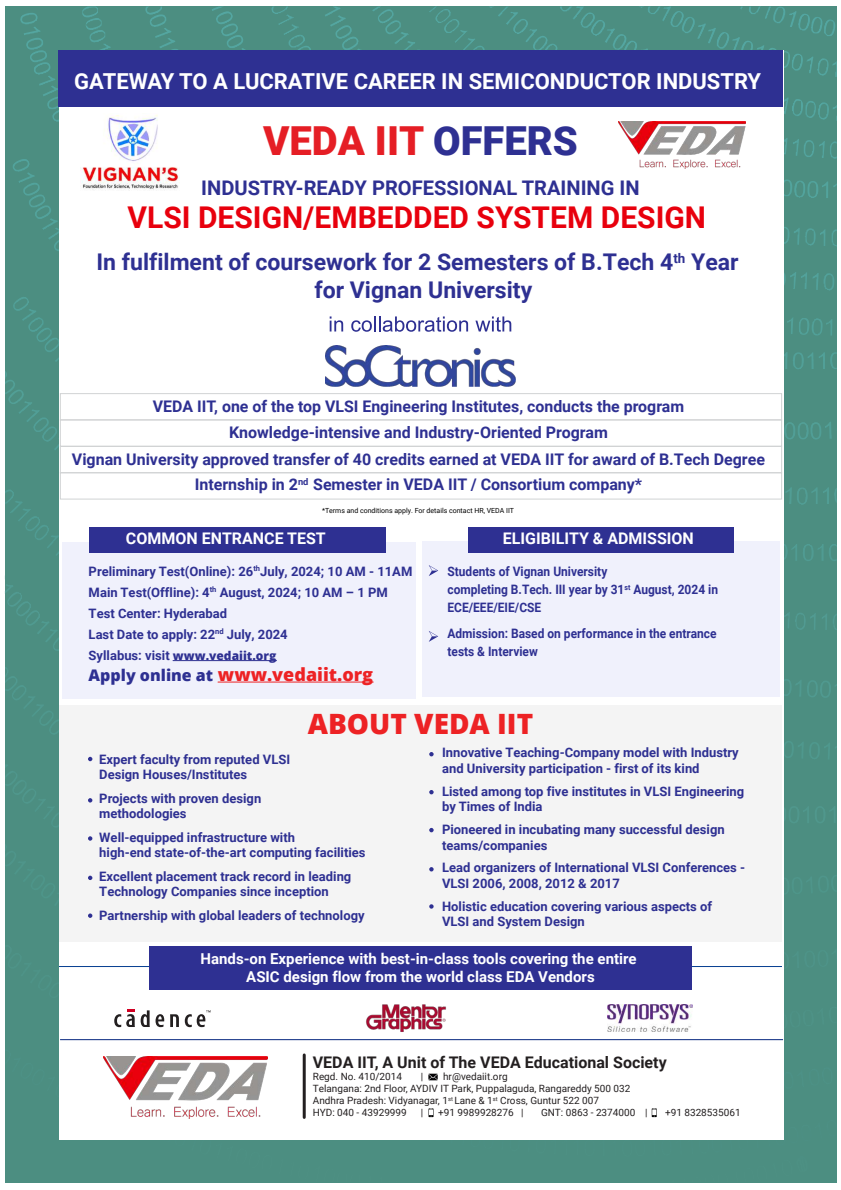
<style>
.page{position:relative;width:841px;height:1190px;background:#fff}
.page>*{position:absolute;margin:0;border:0;box-sizing:border-box;transform-origin:0 0}
.t1{font:900 40px "Roboto";color:#e51e25}
.t2{font:700 30px "Roboto";color:#e8000d}
.t3{font:800 28px "Open Sans";color:#ed2224}
.t4{font:700 23px/27.6px "Roboto";color:#2e3092;text-align:center}
.t5{font:700 22px "Roboto";color:#fff}
.t6{font:700 20.1px "Roboto";color:#2e3092}
.t7{font:800 18px "Open Sans";color:#ed2224}
.t8{font:700 16px "Roboto";color:#2e3092}
.t9{font:700 16px "Roboto";color:#231f20}
.t10{font:700 16px "Roboto";color:#fff}
.t11{font:700 15px/18px "Roboto";color:#fff;text-align:center}
.t12{font:700 13px/15.6px "Roboto";color:#2e3092}
.t13{font:700 13px/18px "Roboto";color:#2e3092;scale:.92 1}
.t14{font:800 12px "Open Sans";color:#2e3092}
.t15{font:10px/12px "Roboto";color:#231f20}
.t16{font:7px "Roboto";color:#000}
.s1{color:#2e3092}
.s2{font-family:"Roboto";font-weight:700;font-size:13px}
.s3{font-size:16px;color:#2e3092}
</style>
<div class="page">
<div style="left:5px;top:7px;width:832px;height:1176px;background:#4c8e81"></div>
<img style="left:212px;top:7px;width:48px;height:43px">
<img style="left:145px;top:7px;width:52px;height:43px">
<img style="left:82px;top:6px;width:38px;height:44px">
<img style="left:20px;top:13px;width:39px;height:83px">
<img style="left:12px;top:159px;width:47px;height:81px">
<img style="left:5px;top:371px;width:54px;height:80px">
<div style="left:5px;top:483px;width:54px;height:82px;background:#4c8e81"></div>
<img style="left:13px;top:297px;width:46px;height:74px">
<img style="left:5px;top:575px;width:54px;height:76px">
<div style="left:5px;top:667px;width:54px;height:68px;background:#4c8e81"></div>
<div style="left:5px;top:764px;width:54px;height:72px;background:#4c8e81"></div>
<div style="left:5px;top:843px;width:54px;height:77px;background:#4c8e81"></div>
<div style="left:5px;top:945px;width:54px;height:66px;background:#4c8e81"></div>
<div style="left:5px;top:1049px;width:54px;height:54px;background:#4c8e81"></div>
<img style="left:271px;top:6px;width:60px;height:44px">
<img style="left:325px;top:7px;width:47px;height:43px">
<img style="left:372px;top:7px;width:57px;height:43px">
<img style="left:429px;top:7px;width:59px;height:43px">
<img style="left:488px;top:7px;width:72px;height:43px">
<img style="left:560px;top:7px;width:77px;height:43px">
<img style="left:638px;top:7px;width:98px;height:42px">
<img style="left:740px;top:7px;width:95px;height:30px">
<div style="left:59px;top:50px;width:724px;height:1090px;background:#fff"></div>
<div style="left:59px;top:705px;width:723px;height:236px;background:#f4f4f4"></div>
<div style="left:59px;top:50px;width:724px;height:56px;background:#2e3092"></div>
<div style="left:423px;top:542px;width:357px;height:155px;background:#f0f1fc"></div>
<div style="left:62px;top:542px;width:354px;height:157px;background:#f0f1fc"></div>
<div style="left:60px;top:393px;width:722px;height:27px;border:1px solid #d1d3d4"></div>
<div style="left:60px;top:419px;width:722px;height:28px;border:1px solid #d1d3d4"></div>
<div style="left:60px;top:446px;width:722px;height:27px;border:1px solid #d1d3d4"></div>
<div style="left:60px;top:472px;width:722px;height:28px;border:1px solid #d1d3d4"></div>
<div style="left:89px;top:527px;width:297px;height:26px;background:#2e3092"></div>
<div style="left:469px;top:527px;width:265px;height:25px;background:#2e3092"></div>
<svg style="left:429px;top:565px;width:9px;height:11px"></svg>
<hr style="left:60px;top:1039px;width:723px;height:1px;background:#06267f">
<svg style="left:429px;top:631px;width:9px;height:11px"></svg>
<img style="left:607px;top:1004px;width:86px;height:28px">
<img style="left:366px;top:1004px;width:80px;height:28px">
<svg style="left:114px;top:1009px;width:21px;height:18px"></svg>
<svg style="left:141px;top:1010px;width:9px;height:17px"></svg>
<svg style="left:156px;top:1014px;width:8px;height:13px"></svg>
<svg style="left:170px;top:1014px;width:9px;height:13px"></svg>
<svg style="left:185px;top:1010px;width:26px;height:17px"></svg>
<hr style="left:59px;top:966px;width:723px;height:1px;background:#063f91">
<div style="left:149px;top:947px;width:543px;height:43px;background:#2e3092"></div>
<svg style="left:88px;top:757px;width:4px;height:4px"></svg>
<svg style="left:429px;top:752px;width:5px;height:4px"></svg>
<svg style="left:429px;top:790px;width:5px;height:4px"></svg>
<svg style="left:429px;top:828px;width:5px;height:4px"></svg>
<svg style="left:429px;top:867px;width:5px;height:5px"></svg>
<svg style="left:429px;top:904px;width:5px;height:5px"></svg>
<svg style="left:88px;top:798px;width:4px;height:5px"></svg>
<svg style="left:88px;top:836px;width:4px;height:5px"></svg>
<svg style="left:88px;top:876px;width:4px;height:4px"></svg>
<svg style="left:88px;top:914px;width:4px;height:4px"></svg>
<hr style="left:303px;top:1055px;width:3px;height:62px;background:#231f20">
<svg style="left:428px;top:1074px;width:10px;height:6px"></svg>
<svg style="left:429px;top:1108px;width:5px;height:9px"></svg>
<svg style="left:652px;top:1108px;width:5px;height:9px"></svg>
<img style="left:325px;top:346px;width:191px;height:41px">
<hr style="left:173px;top:660px;width:104px;height:1px;background:#2e3092">
<hr style="left:218px;top:682px;width:155px;height:1px;background:#ed2224">
<img style="left:618px;top:121px;width:127px;height:48px">
<svg style="left:330px;top:316px;width:13px;height:16px"></svg>
<svg style="left:351px;top:316px;width:117px;height:16px"></svg>
<svg style="left:475px;top:316px;width:36px;height:16px"></svg>
<img style="left:104px;top:1057px;width:163px;height:61px">
<img style="left:80px;top:115px;width:99px;height:75px">
<h3 class="t5" style="left:74px;top:66px;width:688px">GATEWAY TO A LUCRATIVE CAREER IN SEMICONDUCTOR INDUSTRY</h3>
<h1 class="t1" style="left:263px;top:112px;width:316px">VEDA IIT <span class="s1">OFFERS</span></h1>
<h3 class="t6" style="left:201px;top:174px;width:440px">INDUSTRY-READY PROFESSIONAL TRAINING IN</h3>
<h2 class="t2" style="left:128px;top:196px;width:580px">VLSI DESIGN/EMBEDDED SYSTEM DESIGN</h2>
<h3 class="t4" style="left:97px;top:247px;width:644px">In fulfilment of coursework for 2 Semesters of B.Tech 4<sup>th</sup> Year for Vignan University</h3>
<p class="t8" style="left:153px;top:395px;width:533px">VEDA IIT, one of the top VLSI Engineering Institutes, conducts the program</p>
<p class="t8" style="left:229px;top:421px;width:380px">Knowledge-intensive and Industry-Oriented Program</p>
<p class="t8" style="left:72px;top:448px;width:695px">Vignan University approved transfer of 40 credits earned at VEDA IIT for award of B.Tech Degree</p>
<p class="t8" style="left:195px;top:473px;width:449px">Internship in 2<sup>nd</sup> Semester in VEDA IIT / Consortium company*</p>
<p class="t16" style="left:322px;top:505px;width:194px">*Terms and conditions apply. For details contact HR, VEDA IIT</p>
<p class="t10" style="left:126px;top:527px;width:201px">COMMON ENTRANCE TEST</p>
<p class="t10" style="left:503px;top:527px;width:193px">ELIGIBILITY &amp; ADMISSION</p>
<p class="t12" style="left:89px;top:560px;width:325px;line-height:21px">Preliminary Test(Online): 26<sup>th</sup>July, 2024; 10 AM - 11AM Main Test(Offline): 4<sup>th</sup> August, 2024; 10 AM – 1 PM Test Center: Hyderabad<br>Last Date to apply: 22<sup>nd</sup> July, 2024</p>
<p class="t14" style="left:89px;top:646px;width:189px"><span class="s2">Syllabus: visit</span> www.vedaiit.org</p>
<h3 class="t7" style="left:89px;top:660px;width:286px"><span class="s3">Apply online at</span> www.vedaiit.org</h3>
<p class="t13" style="left:447px;top:562px;width:296px">Students of Vignan University<br>completing B.Tech. III year by 31<sup>st</sup> August, 2024 in<br>ECE/EEE/EIE/CSE</p>
<p class="t13" style="left:447px;top:624px;width:294px">Admission: Based on performance in the entrance tests &amp; Interview</p>
<h3 class="t3" style="left:308px;top:703px;width:227px">ABOUT VEDA IIT</h3>
<p class="t12" style="left:99px;top:751px;width:192px">Expert faculty from reputed VLSI<br>Design Houses/Institutes</p>
<p class="t12" style="left:99px;top:790px;width:164px">Projects with proven design methodologies</p>
<p class="t12" style="left:99px;top:829px;width:268px">Well-equipped infrastructure with<br>high-end state-of-the-art computing facilities</p>
<p class="t12" style="left:99px;top:868px;width:254px">Excellent placement track record in leading<br>Technology Companies since inception</p>
<p class="t12" style="left:99px;top:907px;width:267px">Partnership with global leaders of technology</p>
<p class="t12" style="left:442px;top:744px;width:298px">Innovative Teaching-Company model with Industry and University participation - first of its kind</p>
<p class="t12" style="left:442px;top:783px;width:304px">Listed among top five institutes in VLSI Engineering by Times of India</p>
<p class="t12" style="left:442px;top:821px;width:284px">Pioneered in incubating many successful design teams/companies</p>
<p class="t12" style="left:442px;top:859px;width:305px">Lead organizers of International VLSI Conferences -<br>VLSI 2006, 2008, 2012 &amp; 2017</p>
<p class="t12" style="left:442px;top:898px;width:272px">Holistic education covering various aspects of<br>VLSI and System Design</p>
<p class="t11" style="left:201px;top:950px;width:438px">Hands-on Experience with best-in-class tools covering the entire<br>ASIC design flow from the world class EDA Vendors</p>
<p class="t9" style="left:313px;top:1051px;width:355px">VEDA IIT, A Unit of The VEDA Educational Society</p>
<p class="t15" style="left:313px;top:1070px;width:91px">Regd. No. 410/2014</p>
<p class="t15" style="left:421px;top:1070px;width:4px">|</p>
<p class="t15" style="left:313px;top:1070px;width:319px;text-indent:130px">hr@vedaiit.org<br>Telangana: 2nd Floor, AYDIV IT Park, Puppalaguda, Rangareddy 500 032<br>Andhra Pradesh: Vidyanagar, 1<sup>st</sup> Lane &amp; 1<sup>st</sup> Cross, Guntur 522 007<br>HYD: 040 - 43929999</p>
<p class="t15" style="left:421px;top:1106px;width:4px">|</p>
<p class="t15" style="left:438px;top:1106px;width:87px">+91 9989928276 |</p>
<p class="t15" style="left:541px;top:1106px;width:108px">GNT: 0863 - 2374000 |</p>
<p class="t15" style="left:665px;top:1106px;width:77px">+91 8328535061</p>
</div>
